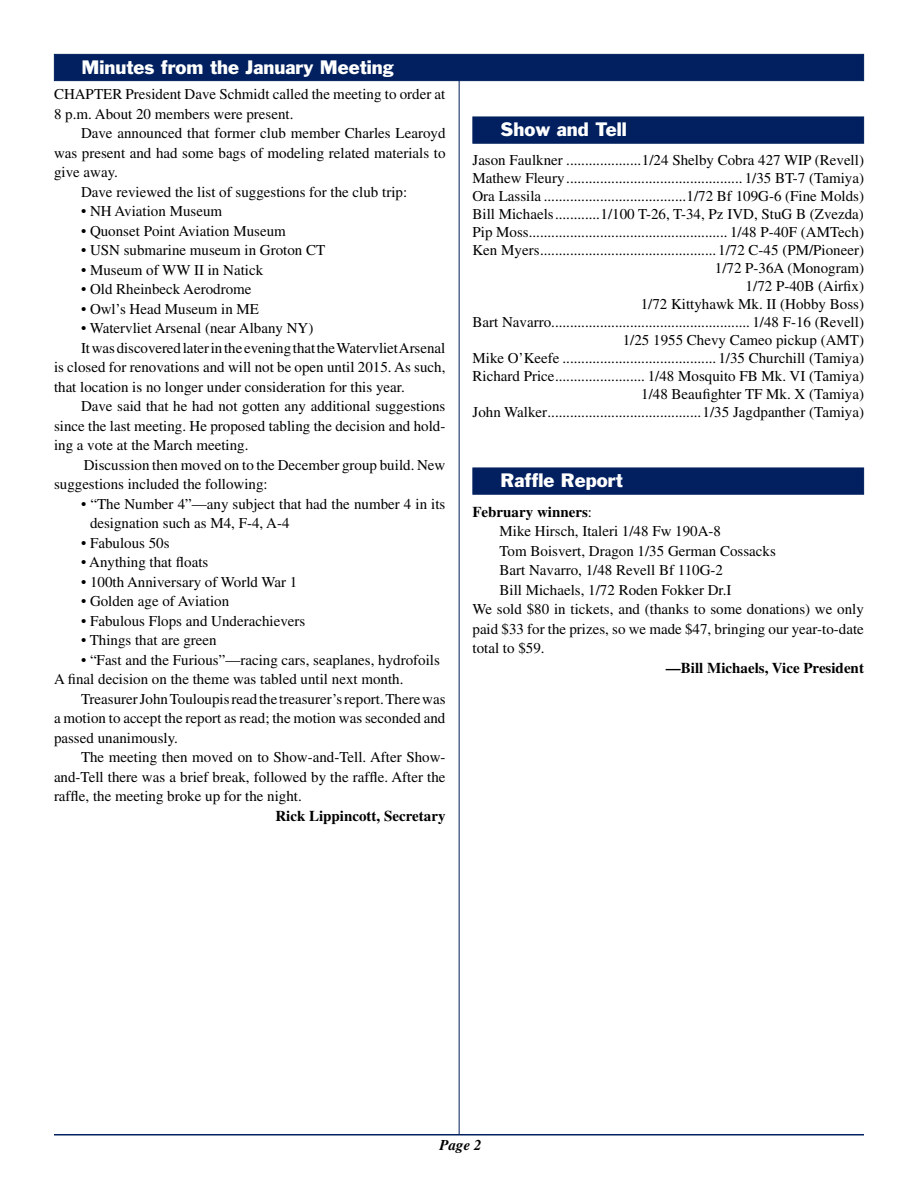
<style>
.page{position:relative;width:918px;height:1188px;background:#fff}
.page>*{position:absolute;margin:0;border:0;box-sizing:border-box;transform-origin:0 0}
.t1{font:18px "Franklin Gothic";color:#fff}
.t2{font:15px/18px "Times";color:#000}
.t3{font:700 15px "Times";color:#000}
.t4{font:italic 700 15px "Times";color:#000}
.s1{font-weight:400}
</style>
<div class="page">
<hr style="left:54px;top:1134px;width:810px;height:2px;background:#02205f">
<div style="left:54px;top:54px;width:810px;height:27px;background:#02205f;border:1px solid #02205f"></div>
<div style="left:472px;top:117px;width:392px;height:27px;background:#02205f;border:1px solid #02205f"></div>
<div style="left:472px;top:468px;width:392px;height:27px;background:#02205f;border:1px solid #02205f"></div>
<hr style="left:459px;top:74px;width:1px;height:1060px;background:#02205f">
<p class="t1" style="left:81px;top:55px;width:314px">Minutes from the January Meeting</p>
<p class="t2" style="left:54px;top:85px;width:393px;line-height:19.5px">CHAPTER President Dave Schmidt called the meeting to order at<br>8 p.m. About 20 members were present.</p>
<p class="t2" style="left:81px;top:124px;width:366px">Dave announced that former club member Charles Learoyd</p>
<p class="t2" style="left:54px;top:144px;width:393px">was present and had some bags of modeling related materials to</p>
<p class="t2" style="left:54px;top:163px;width:66px">give away.</p>
<p class="t2" style="left:81px;top:183px;width:328px">Dave reviewed the list of suggestions for the club trip:</p>
<p class="t2" style="left:81px;top:202px;width:143px">• NH Aviation Museum</p>
<p class="t2" style="left:81px;top:222px;width:206px">• Quonset Point Aviation Museum</p>
<p class="t2" style="left:81px;top:241px;width:246px">• USN submarine museum in Groton CT</p>
<p class="t2" style="left:81px;top:261px;width:184px">• Museum of WW II in Natick</p>
<p class="t2" style="left:81px;top:280px;width:172px">• Old Rheinbeck Aerodrome</p>
<p class="t2" style="left:81px;top:300px;width:180px">• Owl’s Head Museum in ME</p>
<p class="t2" style="left:81px;top:319px;width:234px">• Watervliet Arsenal (near Albany NY)</p>
<p class="t2" style="left:81px;top:339px;width:366px">It was discovered later in the evening that the Watervliet Arsenal</p>
<p class="t2" style="left:54px;top:358px;width:393px">is closed for renovations and will not be open until 2015. As such,</p>
<p class="t2" style="left:54px;top:378px;width:352px">that location is no longer under consideration for this year.</p>
<p class="t2" style="left:81px;top:397px;width:366px">Dave said that he had not gotten any additional suggestions</p>
<p class="t2" style="left:54px;top:417px;width:393px">since the last meeting. He proposed tabling the decision and hold-</p>
<p class="t2" style="left:54px;top:436px;width:196px">ing a vote at the March meeting.</p>
<p class="t2" style="left:84px;top:456px;width:363px">Discussion then moved on to the December group build. New</p>
<p class="t2" style="left:54px;top:475px;width:215px">suggestions included the following:</p>
<p class="t2" style="left:90px;top:494px;width:357px;line-height:19.5px;text-indent:-9px">• “The Number 4”—any subject that had the number 4 in its designation such as M4, F-4, A-4</p>
<p class="t2" style="left:81px;top:534px;width:90px">• Fabulous 50s</p>
<p class="t2" style="left:81px;top:553px;width:129px">• Anything that floats</p>
<p class="t2" style="left:81px;top:573px;width:218px">• 100th Anniversary of World War 1</p>
<p class="t2" style="left:81px;top:592px;width:150px">• Golden age of Aviation</p>
<p class="t2" style="left:81px;top:612px;width:226px">• Fabulous Flops and Underachievers</p>
<p class="t2" style="left:81px;top:631px;width:137px">• Things that are green</p>
<p class="t2" style="left:54px;top:650px;width:387px;line-height:19.5px;text-indent:27px">• “Fast and the Furious”—racing cars, seaplanes, hydrofoils<br>A final decision on the theme was tabled until next month.</p>
<p class="t2" style="left:54px;top:689px;width:393px;line-height:19.5px;text-align:justify;text-indent:27px">Treasurer John Touloupis read the treasurer’s report. There was a motion to accept the report as read; the motion was seconded and passed unanimously.</p>
<p class="t2" style="left:54px;top:748px;width:393px;line-height:19.5px;text-align:justify;text-indent:27px">The meeting then moved on to Show-and-Tell. After Show&shy;and-Tell there was a brief break, followed by the raffle. After the raffle, the meeting broke up for the night.</p>
<p class="t3" style="left:275px;top:807px;width:172px">Rick Lippincott, Secretary</p>
<p class="t1" style="left:500px;top:118px;width:128px">Show and Tell</p>
<p class="t2" style="left:472px;top:151px;width:393px;text-align:right">Jason Faulkner ....................1/24 Shelby Cobra 427 WIP (Revell)<br>Mathew Fleury............................................... 1/35 BT-7 (Tamiya)<br>Ora Lassila ......................................1/72 Bf 109G-6 (Fine Molds)<br>Bill Michaels............1/100 T-26, T-34, Pz IVD, StuG B (Zvezda)<br>Pip Moss..................................................... 1/48 P-40F (AMTech)<br>Ken Myers............................................... 1/72 C-45 (PM/Pioneer)<br>1/72 P-36A (Monogram)<br>1/72 P-40B (Airfix)<br>1/72 Kittyhawk Mk. II (Hobby Boss)<br>Bart Navarro..................................................... 1/48 F-16 (Revell)<br>1/25 1955 Chevy Cameo pickup (AMT)<br>Mike O’Keefe ......................................... 1/35 Churchill (Tamiya)<br>Richard Price........................ 1/48 Mosquito FB Mk. VI (Tamiya)<br>1/48 Beaufighter TF Mk. X (Tamiya)<br>John Walker.........................................1/35 Jagdpanther (Tamiya)</p>
<p class="t1" style="left:500px;top:469px;width:124px">Raffle Report</p>
<p class="t3" style="left:472px;top:503px;width:121px">February winners<span class="s1">:</span></p>
<p class="t2" style="left:500px;top:522px;width:223px">Mike Hirsch, Italeri 1/48 Fw 190A-8</p>
<p class="t2" style="left:500px;top:542px;width:278px">Tom Boisvert, Dragon 1/35 German Cossacks</p>
<p class="t2" style="left:500px;top:561px;width:225px">Bart Navarro, 1/48 Revell Bf 110G-2</p>
<p class="t2" style="left:500px;top:581px;width:234px">Bill Michaels, 1/72 Roden Fokker Dr.I</p>
<p class="t2" style="left:472px;top:600px;width:393px">We sold $80 in tickets, and (thanks to some donations) we only</p>
<p class="t2" style="left:472px;top:620px;width:393px">paid $33 for the prizes, so we made $47, bringing our year-to-date</p>
<p class="t2" style="left:472px;top:639px;width:74px">total to $59.</p>
<p class="t3" style="left:666px;top:659px;width:200px">—Bill Michaels, Vice President</p>
<p class="t4" style="left:440px;top:1136px;width:44px">Page 2</p>
</div>
